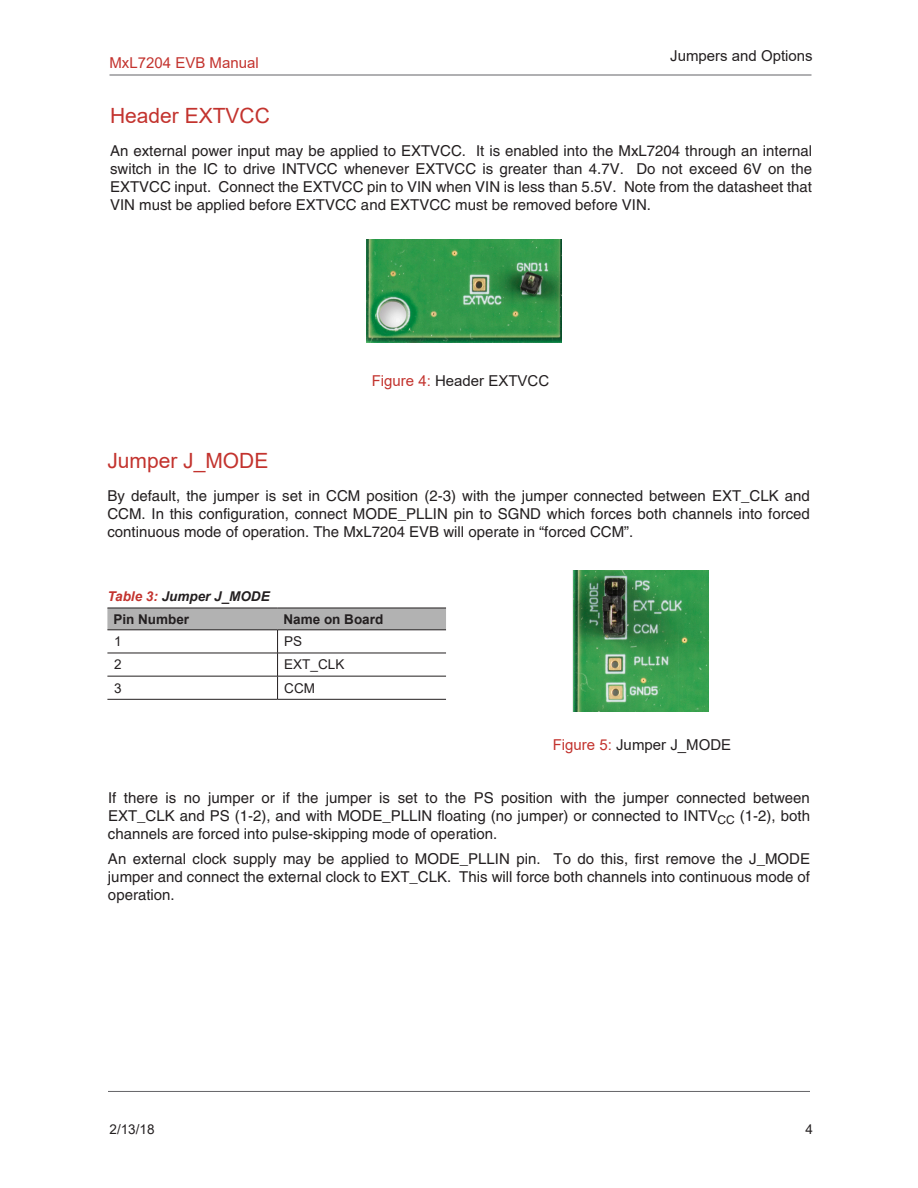
<style>
.page{position:relative;width:918px;height:1188px;background:#fff}
.page>*{position:absolute;margin:0;border:0;box-sizing:border-box;transform-origin:0 0}
.MxL_Sub_Head{font:21px "Arial";color:#c3332e}
.Body_Text{font:15px/18px "Helvetica LT Std";color:#231f20;text-align:justify}
.MxL_Figure_Titles{font:15px "Arial";color:#231f20}
.t1{font:15px "Arial";color:#c3332e}
.Mxl_Table_Body_Left{font:13.5px "Arial";color:#231f20}
.Mxl_Table_Heading_Le{font:700 13.5px "Arial";color:#231f20}
.Mxl_Table{font:italic 700 13.5px "Arial";color:#231f20}
.s1{color:#c3332e}
</style>
<div class="page">
<hr style="left:110px;top:75px;width:702px;height:1px;background:#636366">
<hr style="left:108px;top:1091px;width:702px;height:1px;background:#636366">
<svg style="left:107px;top:608px;width:339px;height:91px"></svg>
<hr style="left:107px;top:699px;width:171px;height:1px;background:#231f20">
<hr style="left:107px;top:653px;width:171px;height:1px;background:#231f20">
<hr style="left:278px;top:653px;width:168px;height:1px;background:#231f20">
<hr style="left:107px;top:676px;width:171px;height:1px;background:#231f20">
<hr style="left:278px;top:676px;width:168px;height:1px;background:#231f20">
<hr style="left:278px;top:699px;width:168px;height:1px;background:#231f20">
<hr style="left:278px;top:608px;width:168px;height:1px;background:#231f20">
<hr style="left:278px;top:630px;width:168px;height:1px;background:#231f20">
<img style="left:573px;top:571px;width:135px;height:140px">
<img style="left:366px;top:239px;width:195px;height:103px">
<p class="t1" style="left:110px;top:52px;width:151px">MxL7204 EVB Manual</p>
<p class="MxL_Figure_Titles" style="left:670px;top:45px;width:144px">Jumpers and Options</p>
<p class="MxL_Sub_Head" style="left:110px;top:101px;width:161px">Header EXTVCC</p>
<p class="Body_Text" style="left:110px;top:142px;width:704px">An external power input may be applied to EXTVCC. It is enabled into the MxL7204 through an internal switch in the IC to drive INTVCC whenever EXTVCC is greater than 4.7V. Do not exceed 6V on the EXTVCC input. Connect the EXTVCC pin to VIN when VIN is less than 5.5V. Note from the datasheet that VIN must be applied before EXTVCC and EXTVCC must be removed before VIN.</p>
<p class="MxL_Figure_Titles" style="left:372px;top:370px;width:179px"><span class="s1">Figure 4:</span> Header EXTVCC</p>
<p class="MxL_Sub_Head" style="left:107px;top:446px;width:163px">Jumper J_MODE</p>
<p class="Body_Text" style="left:107px;top:487px;width:704px">By default, the jumper is set in CCM position (2-3) with the jumper connected between EXT_CLK and CCM. In this configuration, connect MODE_PLLIN pin to SGND which forces both channels into forced continuous mode of operation. The MxL7204 EVB will operate in “forced CCM”.</p>
<p class="Mxl_Table" style="left:107px;top:587px;width:164px"><span class="s1">Table 3:</span> Jumper J_MODE</p>
<p class="Mxl_Table_Heading_Le" style="left:113px;top:610px;width:77px">Pin Number</p>
<p class="Mxl_Table_Heading_Le" style="left:284px;top:610px;width:101px">Name on Board</p>
<p class="Mxl_Table_Body_Left" style="left:114px;top:632px;width:9px">1</p>
<p class="Mxl_Table_Body_Left" style="left:284px;top:632px;width:20px">PS</p>
<p class="Mxl_Table_Body_Left" style="left:114px;top:655px;width:9px">2</p>
<p class="Mxl_Table_Body_Left" style="left:284px;top:655px;width:62px">EXT_CLK</p>
<p class="Mxl_Table_Body_Left" style="left:114px;top:679px;width:9px">3</p>
<p class="Mxl_Table_Body_Left" style="left:284px;top:679px;width:32px">CCM</p>
<p class="MxL_Figure_Titles" style="left:553px;top:734px;width:180px"><span class="s1">Figure 5:</span> Jumper J_MODE</p>
<p class="Body_Text" style="left:108px;top:789px;width:704px">If there is no jumper or if the jumper is set to the PS position with the jumper connected between EXT_CLK and PS (1-2), and with MODE_PLLIN floating (no jumper) or connected to INTV<sub>CC</sub> (1-2), both channels are forced into pulse-skipping mode of operation.</p>
<p class="Body_Text" style="left:108px;top:850px;width:704px">An external clock supply may be applied to MODE_PLLIN pin. To do this, first remove the J_MODE jumper and connect the external clock to EXT_CLK. This will force both channels into continuous mode of operation.</p>
<p class="Mxl_Table_Body_Left" style="left:110px;top:1119px;width:47px">2/13/18</p>
<p class="Mxl_Table_Body_Left" style="left:805px;top:1119px;width:9px">4</p>
</div>
